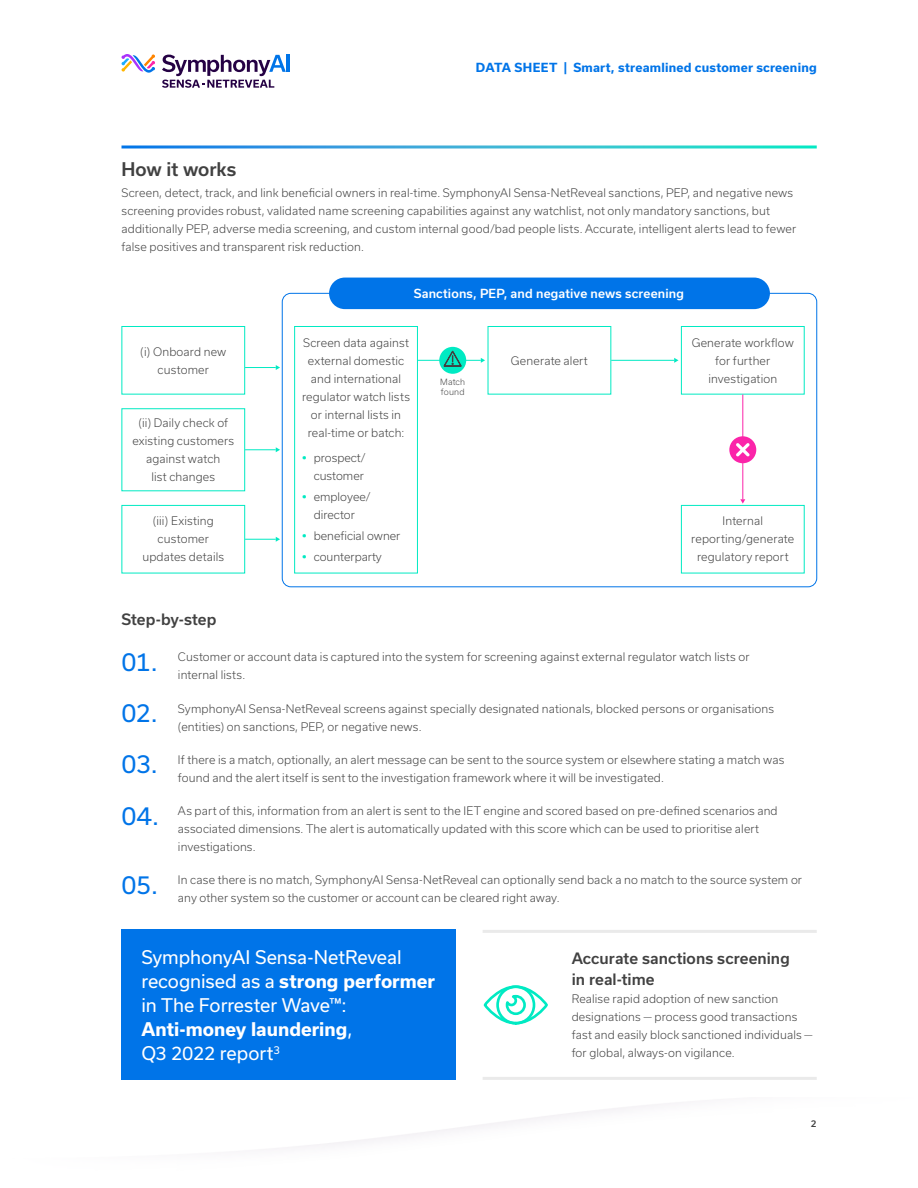
<style>
.page{position:relative;width:918px;height:1188px;background:#fff}
.page>*{position:absolute;margin:0;border:0;box-sizing:border-box;transform-origin:0 0}
.Bullet_Numbers_Big{font:24px "Usual";letter-spacing:-.02em;color:#0074e8}
.Feature{font:18px/24px "Usual";letter-spacing:-.005em;color:#fff}
.H1_-_Blue_Teal{font:500 18px "Usual";letter-spacing:-.005em;color:#414141}
.t1{font:500 15px/21px "Usual";color:#414141}
.Page_Title__Running{font:700 12px "Usual";letter-spacing:.015em;color:#0074e8}
.t2{font:500 12px "Usual";letter-spacing:.01em;color:#fff}
.Body_Copy{font:300 11.25px/18px "Usual";letter-spacing:.01em;color:#414141}
.Page_No{font:500 9px "Usual";color:#414141}
.t3{font:300 8.25px/10.5px "Usual";letter-spacing:.02em;color:#414141}
.s1{font-weight:400;font-size:13.5px;color:#00eac3}
.s2{font-weight:700}
</style>
<div class="page">
<svg style="left:122px;top:54px;width:33px;height:19px"></svg>
<hr style="left:287px;top:55px;width:3px;height:17px;background:#0074e8">
<svg style="left:162px;top:55px;width:124px;height:33px"></svg>
<hr style="left:418px;top:360px;width:63px;height:1px;background:#00eac3">
<hr style="left:611px;top:360px;width:63px;height:1px;background:#00eac3">
<svg style="left:481px;top:358px;width:4px;height:5px"></svg>
<svg style="left:674px;top:358px;width:5px;height:5px"></svg>
<svg style="left:740px;top:499px;width:5px;height:5px"></svg>
<div style="left:329px;top:278px;width:441px;height:31px;background:#0074e8;border-radius:16px"></div>
<div style="left:122px;top:326px;width:123px;height:69px;border:1px solid #00eac3"></div>
<div style="left:122px;top:408px;width:123px;height:83px;border:1px solid #00eac3"></div>
<div style="left:122px;top:505px;width:123px;height:68px;border:1px solid #00eac3"></div>
<div style="left:294px;top:326px;width:124px;height:247px;border:1px solid #00eac3"></div>
<div style="left:488px;top:326px;width:123px;height:69px;border:1px solid #00eac3"></div>
<div style="left:681px;top:326px;width:124px;height:69px;border:1px solid #00eac3"></div>
<div style="left:681px;top:505px;width:124px;height:68px;border:1px solid #00eac3"></div>
<hr style="left:742px;top:395px;width:1px;height:104px;background:#fb24a9">
<div style="left:729px;top:436px;width:27px;height:27px;background:#fb24a9;border-radius:50%"></div>
<svg style="left:736px;top:443px;width:14px;height:14px"></svg>
<hr style="left:245px;top:449px;width:31px;height:1px;background:#00eac3">
<hr style="left:245px;top:367px;width:31px;height:1px;background:#00eac3">
<hr style="left:245px;top:539px;width:31px;height:1px;background:#00eac3">
<svg style="left:276px;top:447px;width:4px;height:5px"></svg>
<svg style="left:276px;top:365px;width:4px;height:5px"></svg>
<svg style="left:276px;top:537px;width:4px;height:5px"></svg>
<div style="left:439px;top:347px;width:27px;height:27px;background:#00eac3;border-radius:50%"></div>
<svg style="left:444px;top:351px;width:18px;height:16px"></svg>
<div style="left:121px;top:929px;width:335px;height:151px;background:#0074e8"></div>
<hr style="left:483px;top:1077px;width:334px;height:3px;background:#eaeaea">
<hr style="left:483px;top:930px;width:334px;height:3px;background:#eaeaea">
<svg style="left:483px;top:985px;width:65px;height:40px"></svg>
<p class="Page_Title__Running" style="left:476px;top:61px;width:342px">DATA SHEET | Smart, streamlined customer screening</p>
<p class="H1_-_Blue_Teal" style="left:122px;top:158px;width:116px">How it works</p>
<p class="Body_Copy" style="left:122px;top:184px;width:676px">Screen, detect, track, and link beneficial owners in real-time. SymphonyAI Sensa-NetReveal sanctions, PEP, and negative news screening provides robust, validated name screening capabilities against any watchlist, not only mandatory sanctions, but additionally PEP, adverse media screening, and custom internal good/bad people lists. Accurate, intelligent alerts lead to fewer false positives and transparent risk reduction.</p>
<p class="Body_Copy" style="left:140px;top:342px;width:88px;text-align:center">(i) Onboard new customer</p>
<p class="Body_Copy" style="left:132px;top:414px;width:103px;text-align:center">(ii) Daily check of existing customers against watch<br>list changes</p>
<p class="Body_Copy" style="left:142px;top:512px;width:83px;text-align:center">(iii) Existing customer updates details</p>
<h2 class="t1" style="left:122px;top:609px;width:96px">Step-by-step</h2>
<h3 class="t2" style="left:414px;top:286px;width:272px">Sanctions, PEP, and negative news screening</h3>
<p class="Body_Copy" style="left:302px;top:334px;width:109px;text-align:center">Screen data against external domestic and international regulator watch lists or internal lists in real-time or batch:</p>
<p class="Body_Copy" style="left:302px;top:448px;width:65px;text-align:right"><span class="s1">•</span> prospect/ customer</p>
<p class="Body_Copy" style="left:302px;top:488px;width:70px;text-align:center"><span class="s1">•</span> employee/ director</p>
<p class="Body_Copy" style="left:302px;top:527px;width:100px"><span class="s1">•</span> beneficial owner</p>
<p class="Body_Copy" style="left:302px;top:548px;width:82px"><span class="s1">•</span> counterparty</p>
<p class="t3" style="left:440px;top:377px;width:27px">Match found</p>
<p class="Body_Copy" style="left:511px;top:351px;width:78px">Generate alert</p>
<p class="Body_Copy" style="left:692px;top:333px;width:104px;text-align:center">Generate workflow for further investigation</p>
<p class="Body_Copy" style="left:691px;top:512px;width:105px;text-align:center">Internal reporting/generate regulatory report</p>
<p class="Bullet_Numbers_Big" style="left:122px;top:648px;width:38px">01.</p>
<p class="Bullet_Numbers_Big" style="left:122px;top:699px;width:38px">02.</p>
<p class="Bullet_Numbers_Big" style="left:122px;top:751px;width:38px">03.</p>
<p class="Bullet_Numbers_Big" style="left:122px;top:802px;width:39px">04.</p>
<p class="Bullet_Numbers_Big" style="left:122px;top:871px;width:38px">05.</p>
<p class="Body_Copy" style="left:178px;top:648px;width:573px">Customer or account data is captured into the system for screening against external regulator watch lists or internal lists.</p>
<p class="Body_Copy" style="left:178px;top:699px;width:598px">SymphonyAI Sensa-NetReveal screens against specially designated nationals, blocked persons or organisations (entities) on sanctions, PEP, or negative news.</p>
<p class="Body_Copy" style="left:178px;top:751px;width:608px">If there is a match, optionally, an alert message can be sent to the source system or elsewhere stating a match was found and the alert itself is sent to the investigation framework where it will be investigated.</p>
<p class="Body_Copy" style="left:178px;top:802px;width:601px">As part of this, information from an alert is sent to the IET engine and scored based on pre-defined scenarios and associated dimensions. The alert is automatically updated with this score which can be used to prioritise alert investigations.</p>
<p class="Body_Copy" style="left:178px;top:871px;width:626px">In case there is no match, SymphonyAI Sensa-NetReveal can optionally send back a no match to the source system or any other system so the customer or account can be cleared right away.</p>
<p class="Feature" style="left:141px;top:945px;width:295px">SymphonyAI Sensa-NetReveal recognised as a <span class="s2">strong performer </span>in The Forrester Wave™:<br><span class="s2">Anti-money laundering</span>,<br>Q3 2022 report<sup>3</sup></p>
<h2 class="t1" style="left:572px;top:948px;width:220px">Accurate sanctions screening in real-time</h2>
<p class="Body_Copy" style="left:572px;top:990px;width:243px">Realise rapid adoption of new sanction designations — process good transactions fast and easily block sanctioned individuals — for global, always-on vigilance.</p>
<p class="Page_No" style="left:811px;top:1119px;width:7px">2</p>
</div>
